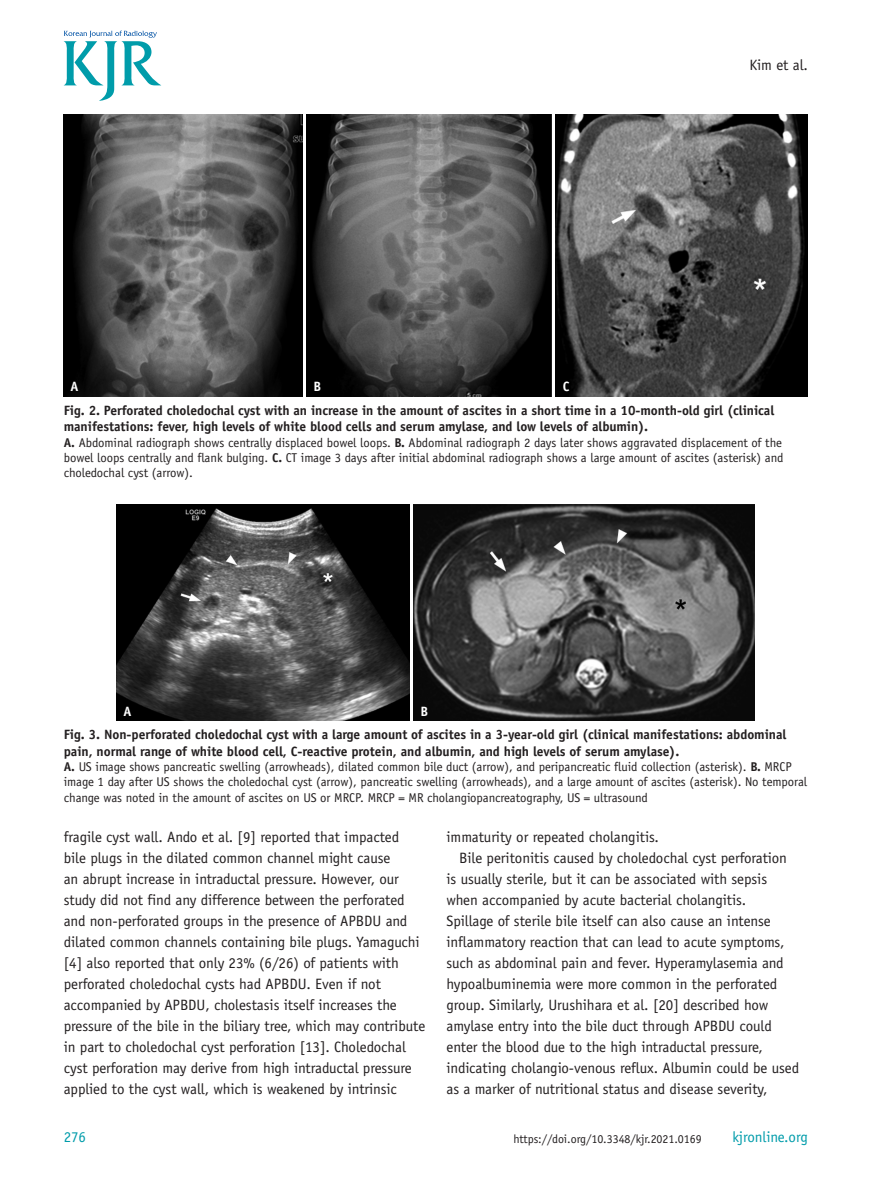
<style>
.page{position:relative;width:893px;height:1191px;background:#fff}
.page>*{position:absolute;margin:0;border:0;box-sizing:border-box;transform-origin:0 0}
.t1{font:15px/21px "Officina Sans Std";letter-spacing:-.005em;color:#231f20}
.t2{font:15px "Officina Sans Std";letter-spacing:-.005em;color:#009caa}
.t3{font:700 13.5px/16.2px "Officina Sans Std";letter-spacing:-.005em;color:#231f20}
.t4{font:700 13.5px "Officina Sans Std";color:#fff}
.t5{font:12.75px/15.3px "Officina Sans Std";letter-spacing:-.005em;color:#231f20;text-align:justify}
.t6{font:12px "Officina Sans Std";letter-spacing:-.005em;color:#231f20}
.s1{font-weight:700}
</style>
<div class="page">
<svg style="left:64px;top:31px;width:97px;height:70px"></svg>
<img style="left:64px;top:115px;width:238px;height:281px">
<img style="left:307px;top:115px;width:244px;height:281px">
<img style="left:555px;top:115px;width:253px;height:281px">
<img style="left:117px;top:505px;width:292px;height:215px">
<img style="left:414px;top:505px;width:341px;height:215px">
<p class="t4" style="left:70px;top:378px;width:10px">A</p>
<p class="t4" style="left:313px;top:378px;width:9px">B</p>
<p class="t4" style="left:563px;top:378px;width:8px">C</p>
<p class="t1" style="left:749px;top:54px;width:60px">Kim et al.</p>
<p class="t3" style="left:64px;top:402px;width:712px">Fig. 2. Perforated choledochal cyst with an increase in the amount of ascites in a short time in a 10-month-old girl (clinical manifestations: fever, high levels of white blood cells and serum amylase, and low levels of albumin).</p>
<p class="t5" style="left:64px;top:434px;width:721px"><span class="s1">A.</span> Abdominal radiograph shows centrally displaced bowel loops. <span class="s1">B.</span> Abdominal radiograph 2 days later shows aggravated displacement of the bowel loops centrally and flank bulging. <span class="s1">C.</span> CT image 3 days after initial abdominal radiograph shows a large amount of ascites (asterisk) and choledochal cyst (arrow).</p>
<p class="t4" style="left:124px;top:702px;width:10px">A</p>
<p class="t4" style="left:420px;top:702px;width:9px">B</p>
<p class="t3" style="left:64px;top:726px;width:724px">Fig. 3. Non-perforated choledochal cyst with a large amount of ascites in a 3-year-old girl (clinical manifestations: abdominal pain, normal range of white blood cell, C-reactive protein, and albumin, and high levels of serum amylase).</p>
<p class="t5" style="left:64px;top:759px;width:745px;text-align:left"><span class="s1">A.</span> US image shows pancreatic swelling (arrowheads), dilated common bile duct (arrow), and peripancreatic fluid collection (asterisk). <span class="s1">B.</span> MRCP image 1 day after US shows the choledochal cyst (arrow), pancreatic swelling (arrowheads), and a large amount of ascites (asterisk). No temporal change was noted in the amount of ascites on US or MRCP. MRCP = MR cholangiopancreatography, US = ultrasound</p>
<p class="t1" style="left:64px;top:826px;width:363px">fragile cyst wall. Ando et al. [9] reported that impacted bile plugs in the dilated common channel might cause<br>an abrupt increase in intraductal pressure. However, our study did not find any difference between the perforated and non-perforated groups in the presence of APBDU and dilated common channels containing bile plugs. Yamaguchi [4] also reported that only 23% (6/26) of patients with perforated choledochal cysts had APBDU. Even if not accompanied by APBDU, cholestasis itself increases the pressure of the bile in the biliary tree, which may contribute in part to choledochal cyst perforation [13]. Choledochal cyst perforation may derive from high intraductal pressure applied to the cyst wall, which is weakened by intrinsic</p>
<p class="t1" style="left:446px;top:826px;width:214px">immaturity or repeated cholangitis.</p>
<p class="t1" style="left:459px;top:847px;width:329px">Bile peritonitis caused by choledochal cyst perforation</p>
<p class="t1" style="left:446px;top:868px;width:322px">is usually sterile, but it can be associated with sepsis</p>
<p class="t1" style="left:446px;top:889px;width:301px">when accompanied by acute bacterial cholangitis.</p>
<p class="t1" style="left:446px;top:910px;width:326px">Spillage of sterile bile itself can also cause an intense</p>
<p class="t1" style="left:446px;top:931px;width:340px">inflammatory reaction that can lead to acute symptoms,</p>
<p class="t1" style="left:446px;top:952px;width:339px">such as abdominal pain and fever. Hyperamylasemia and</p>
<p class="t1" style="left:446px;top:973px;width:332px">hypoalbuminemia were more common in the perforated</p>
<p class="t1" style="left:446px;top:994px;width:323px">group. Similarly, Urushihara et al. [20] described how</p>
<p class="t1" style="left:446px;top:1015px;width:327px">amylase entry into the bile duct through APBDU could</p>
<p class="t1" style="left:446px;top:1036px;width:318px">enter the blood due to the high intraductal pressure,</p>
<p class="t1" style="left:446px;top:1057px;width:354px">indicating cholangio-venous reflux. Albumin could be used</p>
<p class="t1" style="left:446px;top:1078px;width:323px">as a marker of nutritional status and disease severity,</p>
<p class="t2" style="left:64px;top:1128px;width:24px">276</p>
<p class="t6" style="left:513px;top:1132px;width:190px">https://doi.org/10.3348/kjr.2021.0169</p>
<p class="t2" style="left:732px;top:1128px;width:77px">kjronline.org</p>
</div>
